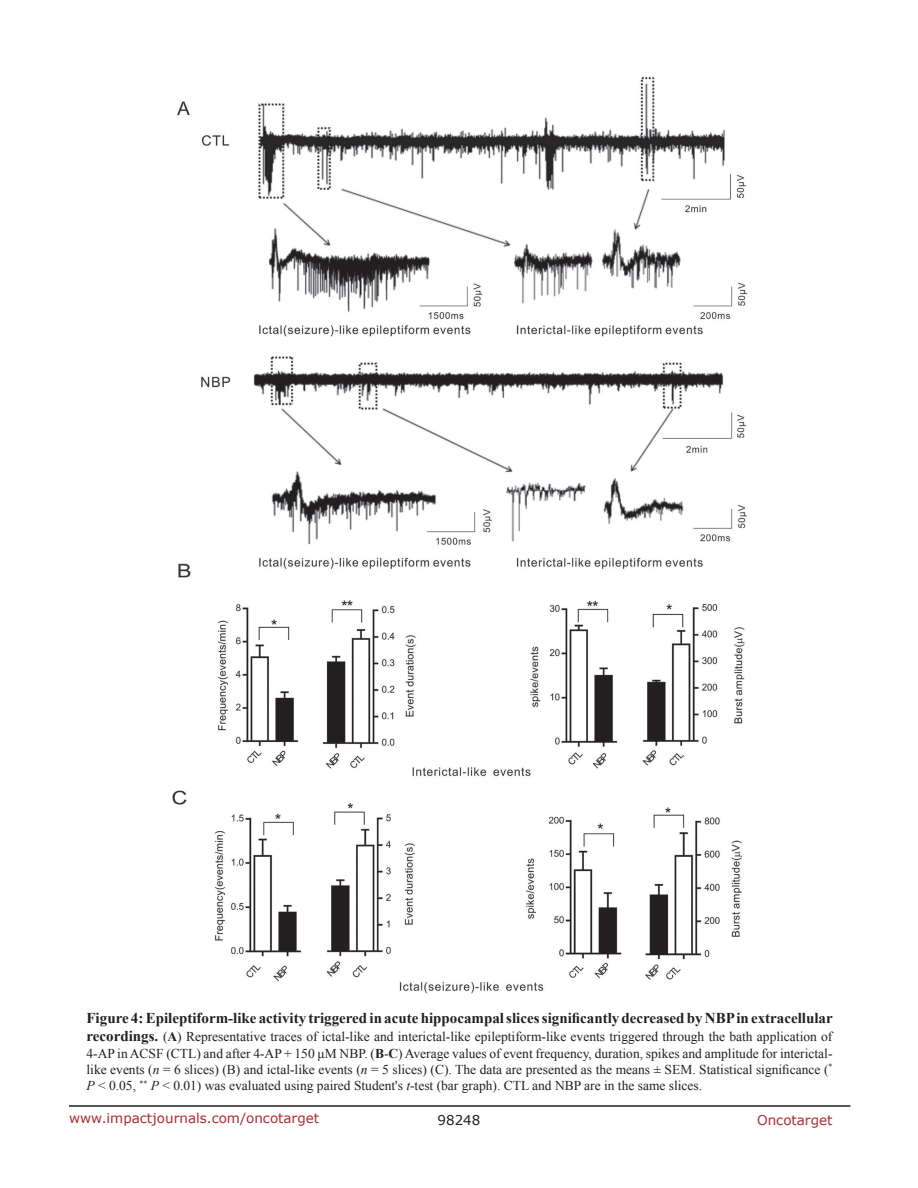
<style>
.page{position:relative;width:918px;height:1188px;background:#fff}
.page>*{position:absolute;margin:0;border:0;box-sizing:border-box;transform-origin:0 0}
.FigureText{font:700 15px "Times New Roman";color:#231f20}
.FigureText-2{font:13.5px/16.2px "Times New Roman";color:#231f20;text-align:justify}
.t1{font:13.5px "Verdana";color:#ac2b31}
.t2{font:13.5px "Verdana";color:#231f20}
.s1{font-weight:700;font-size:15px}
.s2{font-weight:700}
.s3{font-style:italic}
</style>
<div class="page">
<hr style="left:69px;top:1105px;width:781px;height:2px;background:#231f20">
<img style="left:172px;top:76px;width:575px;height:917px">
<p class="FigureText" style="left:86px;top:1008px;width:748px">Figure 4: Epileptiform-like activity triggered in acute hippocampal slices significantly decreased by NBP in extracellular</p>
<p class="FigureText-2" style="left:86px;top:1029px;width:748px"><span class="s1">recordings.</span> (<span class="s2">A</span>) Representative traces of ictal-like and interictal-like epileptiform-like events triggered through the bath application of 4-AP in ACSF (CTL) and after 4-AP + 150 μM NBP. (<span class="s2">B</span>-<span class="s2">C</span>) Average values of event frequency, duration, spikes and amplitude for interictal&shy;like events (<span class="s3">n</span> = 6 slices) (B) and ictal-like events (<span class="s3">n</span> = 5 slices) (C). The data are presented as the means ± SEM. Statistical significance (<sup>* </sup><span class="s3">P</span> &lt; 0.05, <sup>**</sup> <span class="s3">P</span> &lt; 0.01) was evaluated using paired Student's <span class="s3">t</span>-test (bar graph). CTL and NBP are in the same slices.</p>
<p class="t1" style="left:69px;top:1109px;width:252px">www.impactjournals.com/oncotarget</p>
<p class="t2" style="left:438px;top:1111px;width:44px">98248</p>
<p class="t1" style="left:757px;top:1111px;width:77px">Oncotarget</p>
</div>
